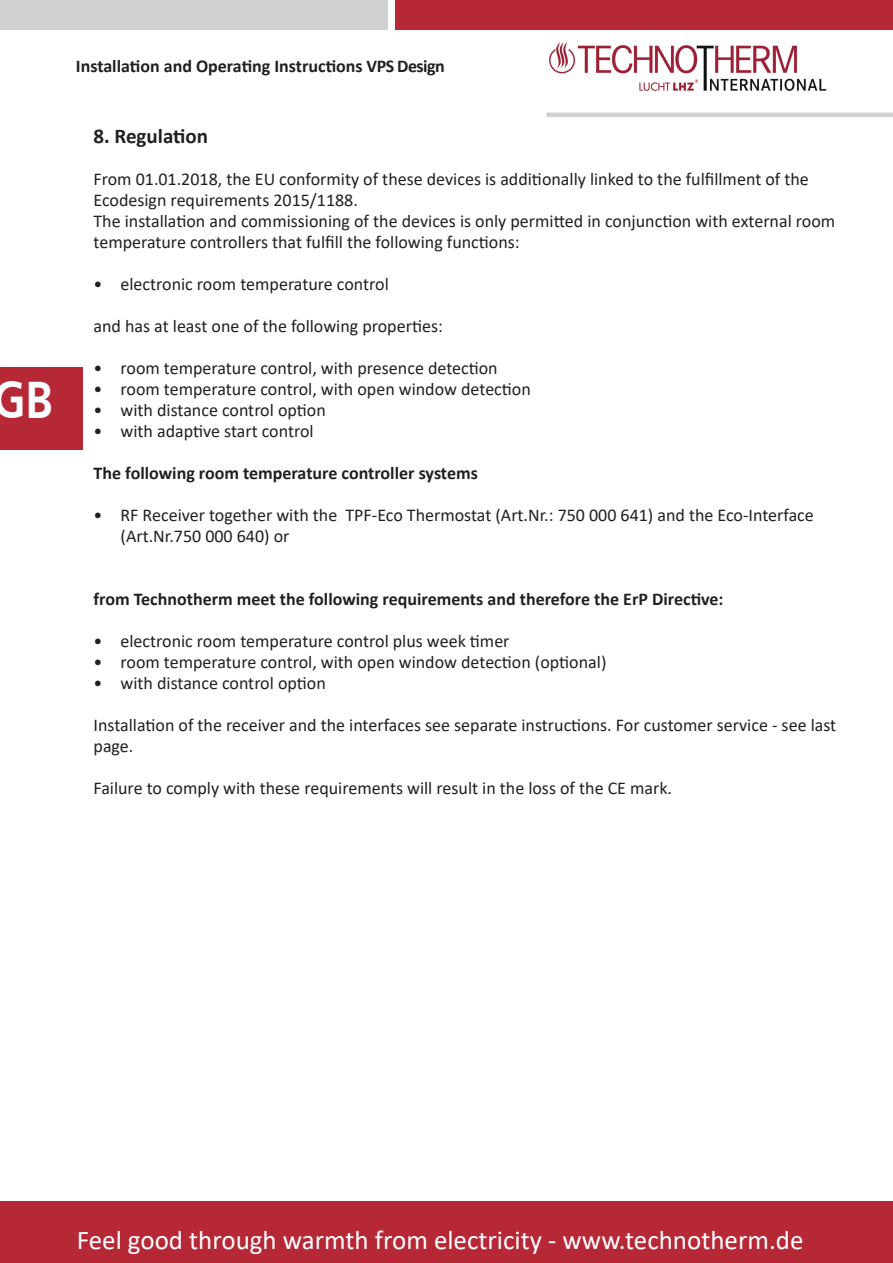
<style>
.page{position:relative;width:893px;height:1263px;background:#fff}
.page>*{position:absolute;margin:0;border:0;box-sizing:border-box;transform-origin:0 0}
.t1{font:52.65px "Humanist 777 BT Bold B";color:#fff;scale:.85 1}
.t2{font:27px "Calibri";color:#fff}
.t3{font:700 21px "Calibri";color:#231f20}
.t4{font:18px/21px "Calibri";color:#231f20}
.t5{font:700 18px "Calibri";color:#231f20}
</style>
<div class="page">
<img style="left:549px;top:42px;width:278px;height:49px">
<div style="left:0;top:1201px;width:873px;height:62px;background:#b72837"></div>
<div style="left:396px;top:0;width:497px;height:30px;background:#b72837"></div>
<div style="left:0;top:0;width:387px;height:30px;background:#cfd0d2"></div>
<hr style="left:546px;top:113px;width:347px;height:4px;background:#cfd0d2">
<svg style="left:873px;top:1201px;width:20px;height:62px"></svg>
<div style="left:0;top:367px;width:83px;height:83px;background:#b72837"></div>
<h1 class="t1" style="left:-8px;top:367px;width:73px">GB</h1>
<p class="t5" style="left:76px;top:53px;width:370px">Installation and Operating Instructions VPS Design</p>
<p class="t3" style="left:94px;top:121px;width:116px">8. Regulation</p>
<p class="t4" style="left:94px;top:168px;width:743px">From 01.01.2018, the EU conformity of these devices is additionally linked to the fulfillment of the Ecodesign requirements 2015/1188.<br>The installation and commissioning of the devices is only permitted in conjunction with external room temperature controllers that fulfill the following functions:</p>
<p class="t4" style="left:94px;top:273px;width:297px">• electronic room temperature control</p>
<p class="t4" style="left:94px;top:315px;width:351px">and has at least one of the following properties:</p>
<p class="t4" style="left:94px;top:357px;width:406px">• room temperature control, with presence detection</p>
<p class="t4" style="left:94px;top:378px;width:439px">• room temperature control, with open window detection</p>
<p class="t4" style="left:94px;top:399px;width:234px">• with distance control option</p>
<p class="t4" style="left:94px;top:420px;width:222px">• with adaptive start control</p>
<p class="t5" style="left:94px;top:461px;width:386px">The following room temperature controller systems</p>
<p class="t4" style="left:121px;top:504px;width:695px;text-indent:-27px">• RF Receiver together with the TPF-Eco Thermostat (Art.Nr.: 750 000 641) and the Eco-Interface (Art.Nr.750 000 640) or</p>
<p class="t5" style="left:94px;top:587px;width:631px">from Technotherm meet the following requirements and therefore the ErP Directive:</p>
<p class="t4" style="left:94px;top:630px;width:417px">• electronic room temperature control plus week timer</p>
<p class="t4" style="left:94px;top:651px;width:514px">• room temperature control, with open window detection (optional)</p>
<p class="t4" style="left:94px;top:672px;width:234px">• with distance control option</p>
<p class="t4" style="left:94px;top:714px;width:744px">Installation of the receiver and the interfaces see separate instructions. For customer service - see last page.</p>
<p class="t4" style="left:94px;top:777px;width:580px">Failure to comply with these requirements will result in the loss of the CE mark.</p>
<h2 class="t2" style="left:77px;top:1221px;width:728px">Feel good through warmth from electricity - www.technotherm.de</h2>
</div>
